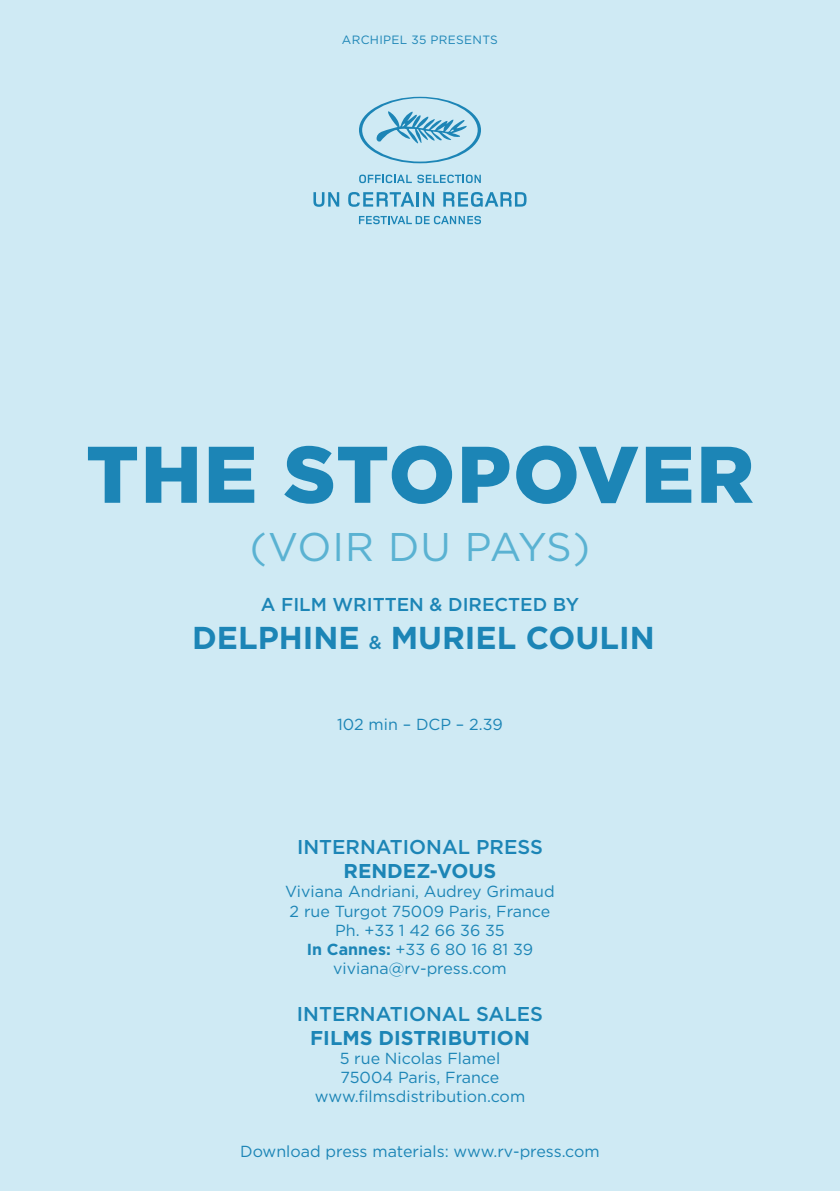
<style>
.page{position:relative;width:840px;height:1191px;background:#fff}
.page>*{position:absolute;margin:0;border:0;box-sizing:border-box;transform-origin:0 0}
.t1{font:900 80px "Gotham";letter-spacing:.025em;color:#1c85b6}
.t2{font:40px "Gotham";color:#5ab2d2}
.t3{font:700 31.6px "Gotham";color:#1c85b6}
.t4{font:500 20px "Gotham";color:#1c85b6}
.t5{font:700 20px "Gotham";color:#1c85b6}
.t6{font:500 18.6px "Gotham";color:#1c85b6}
.t7{font:16px/19.2px "Gotham";color:#1c85b6;text-align:center}
.t8{font:12px "Gotham";color:#1c85b6}
.s1{font-weight:500;font-size:18.6px}
.s2{font-weight:700}
</style>
<div class="page">
<div style="left:0;top:0;width:839px;height:1191px;background:#cfeaf4"></div>
<svg style="left:313px;top:192px;width:26px;height:15px"></svg>
<svg style="left:348px;top:192px;width:66px;height:15px"></svg>
<hr style="left:416px;top:192px;width:3px;height:15px;background:#1c85b6">
<svg style="left:423px;top:192px;width:11px;height:15px"></svg>
<svg style="left:443px;top:192px;width:83px;height:15px"></svg>
<svg style="left:417px;top:175px;width:63px;height:8px"></svg>
<svg style="left:359px;top:175px;width:52px;height:8px"></svg>
<svg style="left:359px;top:97px;width:121px;height:66px"></svg>
<svg style="left:359px;top:216px;width:122px;height:8px"></svg>
<p class="t8" style="left:342px;top:32px;width:157px">archipel 35 presents</p>
<h1 class="t1" style="left:86px;top:419px;width:669px">THE STOPOVER</h1>
<h2 class="t2" style="left:249px;top:521px;width:342px">(voir d u pays)</h2>
<p class="t6" style="left:261px;top:593px;width:105px">A FILM WRITTEN</p>
<p class="t6" style="left:429px;top:593px;width:151px">&amp; DIRECTE D BY</p>
<h3 class="t3" style="left:192px;top:620px;width:130px">DELPHINE</h3>
<h3 class="t3" style="left:368px;top:620px;width:70px"><span class="s1">&amp;</span> MURIEL</h3>
<h3 class="t3" style="left:525px;top:620px;width:45px">COULIN</h3>
<p class="t7" style="left:337px;top:714px;width:167px">102 min – DCP – 2.39</p>
<p class="t4" style="left:297px;top:834px;width:247px">INTERNATIONAL PRESS</p>
<p class="t5" style="left:343px;top:859px;width:154px">RENDEZ-VOUS</p>
<p class="t7" style="left:285px;top:881px;width:271px">Viviana Andriani, Audrey Grimaud<br>2 rue Turgot 75009 Paris, France<br>Ph. +33 1 42 66 36 35<br><span class="s2">IN CANNES:</span> +33 6 80 16 81 39 viviana@rv-press.com</p>
<p class="t4" style="left:297px;top:1000px;width:247px">INTERNATIONAL SALES</p>
<p class="t5" style="left:310px;top:1025px;width:221px">FILMS DISTRIBUTION</p>
<p class="t7" style="left:314px;top:1048px;width:212px">5 rue Nicolas Flamel<br>75004 Paris, France www.filmsdistribution.com</p>
<p class="t7" style="left:240px;top:1141px;width:361px">Download press materials: www.rv-press.com</p>
</div>
